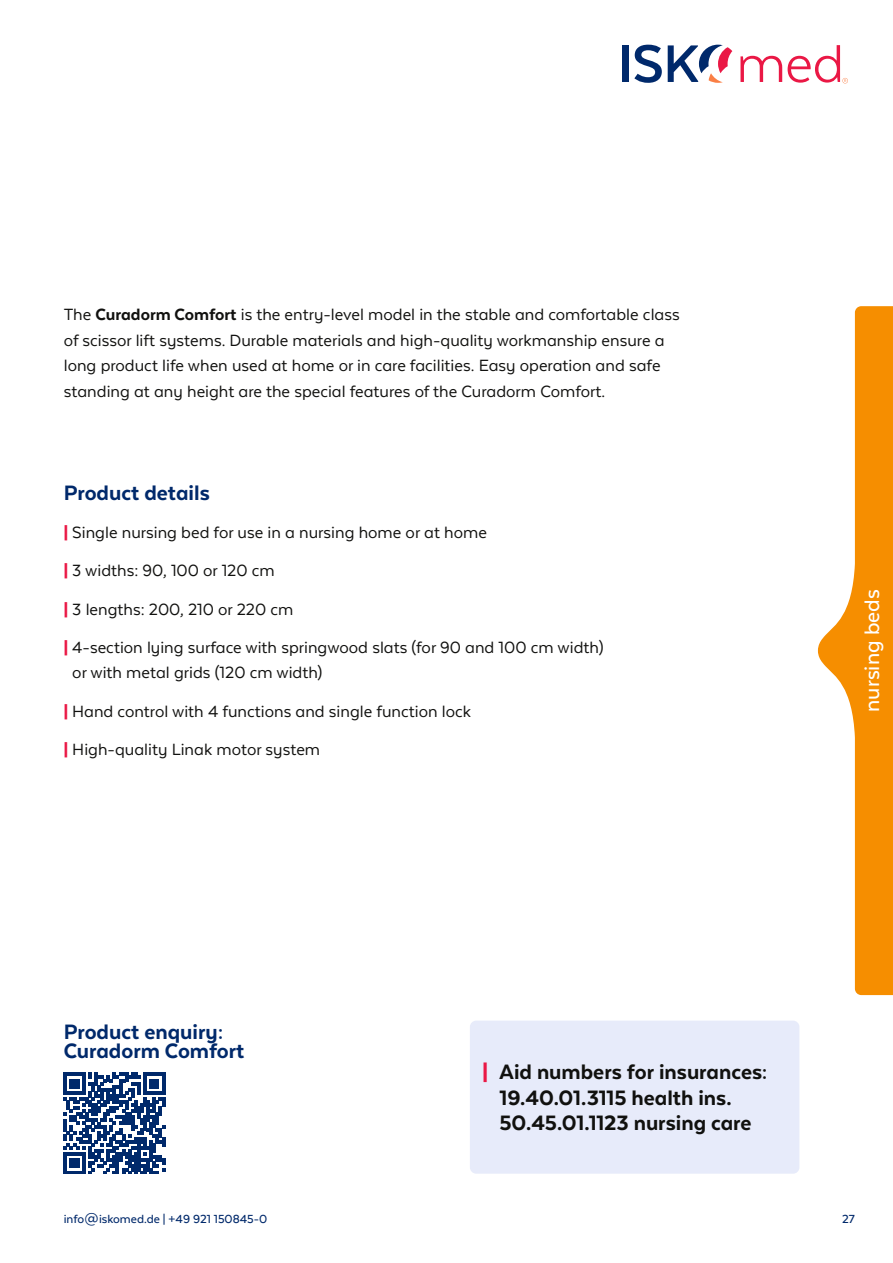
<style>
.page{position:relative;width:893px;height:1263px;background:#fff}
.page>*{position:absolute;margin:0;border:0;box-sizing:border-box;transform-origin:0 0}
.t1{font:800 24px "Texta Alt";color:#11110f}
.t2{font:800 24px "Texta Alt";color:#00296b}
.t3{font:500 24px "Texta Alt";color:#fff}
.erster_Infotext_ALLGEMEIN_-_12_5_Pt{font:18.75px/25.5px "Texta Alt";color:#11110f}
.t4{font:500 13.5px "Texta Alt";color:#00296b}
.s1{font-weight:800}
.s2{font-weight:900;color:#ea1845}
</style>
<div class="page">
<svg style="left:818px;top:306px;width:75px;height:689px;fill:#f68e00"></svg>
<div style="left:470px;top:1020px;width:329px;height:154px;background:#e7ebfa;border-radius:6px"></div>
<div style="left:622px;top:45px;width:7px;height:37px;background:#00296b"></div>
<svg style="left:634px;top:45px;width:28px;height:38px"></svg>
<svg style="left:740px;top:56px;width:42px;height:26px"></svg>
<svg style="left:668px;top:45px;width:64px;height:38px"></svg>
<svg style="left:788px;top:45px;width:60px;height:38px"></svg>
<svg style="left:64px;top:1073px;width:101px;height:101px"></svg>
<p class="erster_Infotext_ALLGEMEIN_-_12_5_Pt" style="left:64px;top:302px;width:617px">The <span class="s1">Curadorm Comfort</span> is the entry-level model in the stable and comfortable class of scissor lift systems. Durable materials and high-quality workmanship ensure a long product life when used at home or in care facilities. Easy operation and safe standing at any height are the special features of the Curadorm Comfort.</p>
<p class="t2" style="left:64px;top:480px;width:148px">Product details</p>
<p class="erster_Infotext_ALLGEMEIN_-_12_5_Pt" style="left:64px;top:520px;width:425px"><span class="s2">|</span> Single nursing bed for use in a nursing home or at home</p>
<p class="erster_Infotext_ALLGEMEIN_-_12_5_Pt" style="left:64px;top:558px;width:212px"><span class="s2">|</span> 3 widths: 90, 100 or 120 cm</p>
<p class="erster_Infotext_ALLGEMEIN_-_12_5_Pt" style="left:64px;top:596px;width:231px"><span class="s2">|</span> 3 lengths: 200, 210 or 220 cm</p>
<p class="erster_Infotext_ALLGEMEIN_-_12_5_Pt" style="left:64px;top:634px;width:541px"><span class="s2">|</span> 4-section lying surface with springwood slats (for 90 and 100 cm width)</p>
<p class="erster_Infotext_ALLGEMEIN_-_12_5_Pt" style="left:72px;top:660px;width:252px">or with metal grids (120 cm width)</p>
<p class="erster_Infotext_ALLGEMEIN_-_12_5_Pt" style="left:64px;top:698px;width:409px"><span class="s2">|</span> Hand control with 4 functions and single function lock</p>
<p class="erster_Infotext_ALLGEMEIN_-_12_5_Pt" style="left:64px;top:736px;width:258px"><span class="s2">|</span> High-quality Linak motor system</p>
<p class="t3" style="left:860px;top:712px;width:124px;rotate:-90deg">nursing beds</p>
<p class="t2" style="left:64px;top:1019px;width:161px">Product enquiry:</p>
<p class="t2" style="left:64px;top:1038px;width:182px">Curadorm Comfort</p>
<p class="t1" style="left:483px;top:1059px;width:286px"><span class="s2">|</span> Aid numbers for insurances:</p>
<p class="t1" style="left:500px;top:1085px;width:234px">19.40.01.3115 health ins.</p>
<p class="t1" style="left:500px;top:1110px;width:253px">50.45.01.1123 nursing care</p>
<p class="t4" style="left:64px;top:1212px;width:205px">info@iskomed.de | +49 921 150845-0</p>
<p class="t4" style="left:842px;top:1212px;width:14px">27</p>
</div>
